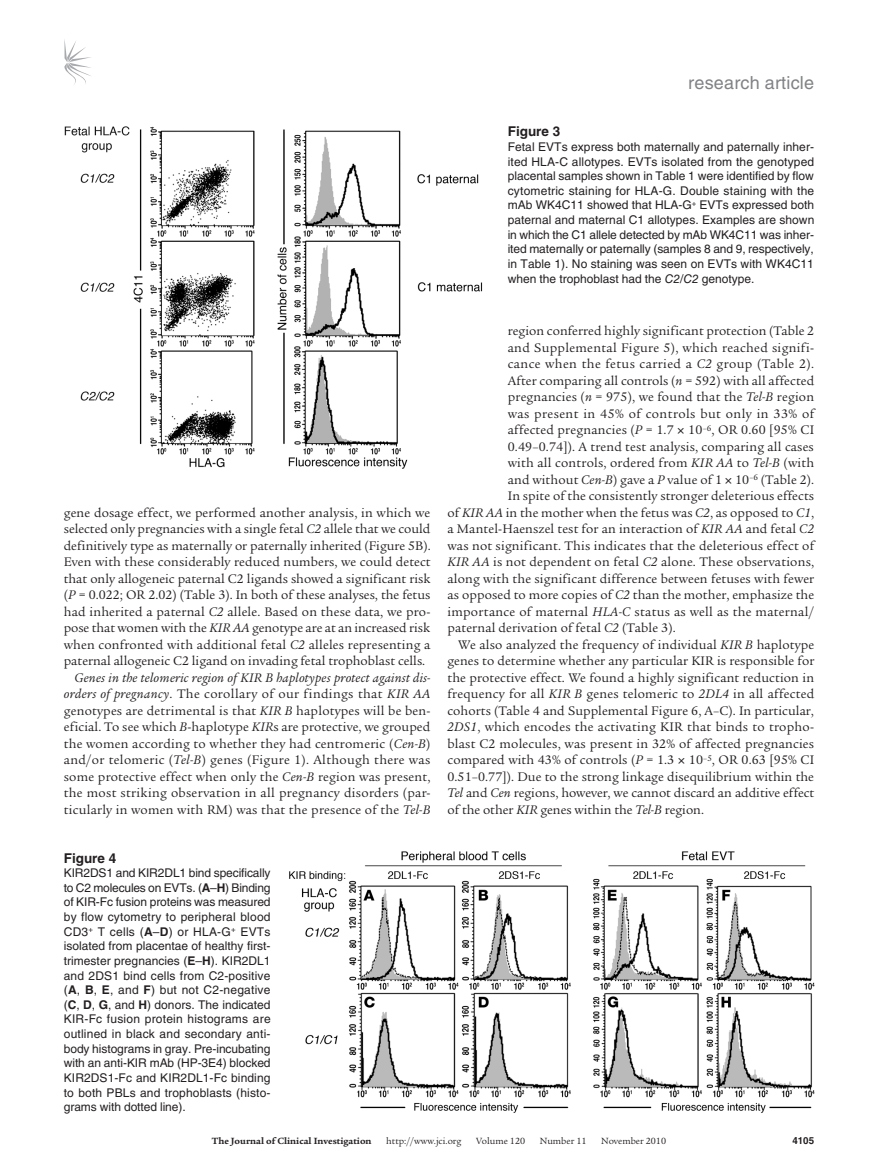
<style>
.page{position:relative;width:878px;height:1174px;background:#fff}
.page>*{position:absolute;margin:0;border:0;box-sizing:border-box;transform-origin:0 0}
.t1{font:18px "Helvetica LT Std";letter-spacing:.01em;color:#808285}
.t2{font:13.5px/16.5px "Legacy Serif Std";letter-spacing:.01em;color:#231f20;text-align:justify}
.t3{font:13.5px "Legacy Serif Std";letter-spacing:.03em;color:#231f20}
.t4{font:700 13.5px "Helvetica LT Std";color:#231f20}
.t5{font:12px/14.7px "Helvetica LT Std";color:#231f20;text-align:justify}
.t6{font:9.75px "Legacy Serif Std";color:#231f20}
.t7{font:700 9.75px "Legacy Serif Std";color:#231f20}
.t8{font:700 9.75px "Helvetica LT Std";color:#231f20}
.s1{font-style:italic}
.s2{font-weight:700}
</style>
<div class="page">
<svg style="left:64px;top:39px;width:27px;height:45px"></svg>
<img style="left:64px;top:126px;width:419px;height:343px">
<img style="left:289px;top:851px;width:526px;height:262px">
<h1 class="t1" style="left:688px;top:72px;width:127px">research article</h1>
<p class="t2" style="left:64px;top:504px;width:368px">gene dosage effect, we performed another analysis, in which we selected only pregnancies with a single fetal <span class="s1">C2</span> allele that we could definitively type as maternally or paternally inherited (Figure 5B).<br>Even with these considerably reduced numbers, we could detect that only allogeneic paternal C2 ligands showed a significant risk (<span class="s1">P</span> = 0.022; OR 2.02) (Table 3). In both of these analyses, the fetus had inherited a paternal <span class="s1">C2</span> allele. Based on these data, we pro&shy;pose that women with the <span class="s1">KIR AA</span> genotype are at an increased risk when confronted with additional fetal <span class="s1">C2</span> alleles representing a paternal allogeneic C2 ligand on invading fetal trophoblast cells.</p>
<p class="t2" style="left:64px;top:669px;width:368px;text-indent:11px"><span class="s1">Genes in the telomeric region of KIR B haplotypes protect against dis&shy;orders of pregnancy</span>. The corollary of our findings that <span class="s1">KIR AA </span>genotypes are detrimental is that <span class="s1">KIR B</span> haplotypes will be ben&shy;eficial. To see which <span class="s1">B</span>-haplotype <span class="s1">KIR</span>s are protective, we grouped the women according to whether they had centromeric (<span class="s1">Cen-B</span>) and/or telomeric (<span class="s1">Tel-B</span>) genes (Figure 1). Although there was some protective effect when only the <span class="s1">Cen-B</span> region was present, the most striking observation in all pregnancy disorders (par&shy;ticularly in women with RM) was that the presence of the <span class="s1">Tel-B</span></p>
<p class="t4" style="left:64px;top:849px;width:54px">Figure 4</p>
<p class="t5" style="left:64px;top:865px;width:208px">KIR2DS1 and KIR2DL1 bind specifically to C2 molecules on EVTs. (<span class="s2">A</span>–<span class="s2">H</span>) Binding of KIR-Fc fusion proteins was measured by flow cytometry to peripheral blood CD3<sup>+</sup> T cells (<span class="s2">A</span>–<span class="s2">D</span>) or HLA-G<sup>+</sup> EVTs isolated from placentae of healthy first&shy;trimester pregnancies (<span class="s2">E</span>–<span class="s2">H</span>). KIR2DL1 and 2DS1 bind cells from C2-positive (<span class="s2">A</span>, <span class="s2">B</span>, <span class="s2">E</span>, and <span class="s2">F</span>) but not C2-negative (<span class="s2">C</span>, <span class="s2">D</span>, <span class="s2">G</span>, and <span class="s2">H</span>) donors. The indicated KIR-Fc fusion protein histograms are outlined in black and secondary anti&shy;body histograms in gray. Pre-incubating with an anti-KIR mAb (HP-3E4) blocked KIR2DS1-Fc and KIR2DL1-Fc binding to both PBLs and trophoblasts (histo&shy;grams with dotted line).</p>
<p class="t4" style="left:507px;top:123px;width:54px">Figure 3</p>
<p class="t5" style="left:507px;top:139px;width:308px">Fetal EVTs express both maternally and paternally inher&shy;ited HLA-C allotypes. EVTs isolated from the genotyped placental samples shown in Table 1 were identified by flow cytometric staining for HLA-G. Double staining with the mAb WK4C11 showed that HLA-G<sup>+</sup> EVTs expressed both paternal and maternal C1 allotypes. Examples are shown in which the C1 allele detected by mAb WK4C11 was inher&shy;ited maternally or paternally (samples 8 and 9, respectively, in Table 1). No staining was seen on EVTs with WK4C11 when the trophoblast had the <span class="s1">C2/C2</span> genotype.</p>
<p class="t2" style="left:507px;top:323px;width:308px">region conferred highly significant protection (Table 2</p>
<p class="t2" style="left:507px;top:339px;width:308px">and Supplemental Figure 5), which reached signifi-</p>
<p class="t3" style="left:507px;top:356px;width:308px">cance when the fetus carried a <span class="s1">C2</span> group (Table 2).</p>
<p class="t2" style="left:507px;top:372px;width:308px">After comparing all controls (<span class="s1">n</span> = 592) with all affected</p>
<p class="t2" style="left:507px;top:389px;width:308px">pregnancies (<span class="s1">n</span> = 975), we found that the <span class="s1">Tel-B</span> region</p>
<p class="t3" style="left:507px;top:406px;width:308px">was present in 45% of controls but only in 33% of</p>
<p class="t2" style="left:507px;top:422px;width:308px">affected pregnancies (<span class="s1">P</span> = 1.7 10<sup>–6</sup>, OR 0.60 [95% CI</p>
<p class="t2" style="left:507px;top:438px;width:307px">0.49–0.74]). A trend test analysis, comparing all cases</p>
<p class="t2" style="left:507px;top:455px;width:308px">with all controls, ordered from <span class="s1">KIR AA</span> to <span class="s1">Tel-B</span> (with</p>
<p class="t2" style="left:507px;top:471px;width:308px">and without <span class="s1">Cen-B</span>) gave a <span class="s1">P</span> value of 1 10<sup>–6</sup> (Table 2).</p>
<p class="t2" style="left:507px;top:488px;width:308px">In spite of the consistently stronger deleterious effects</p>
<p class="t2" style="left:447px;top:504px;width:368px">of <span class="s1">KIR AA</span> in the mother when the fetus was <span class="s1">C2</span>, as opposed to <span class="s1">C1</span>,</p>
<p class="t2" style="left:447px;top:521px;width:368px">a Mantel-Haenszel test for an interaction of <span class="s1">KIR AA</span> and fetal <span class="s1">C2</span></p>
<p class="t2" style="left:447px;top:537px;width:368px">was not significant. This indicates that the deleterious effect of</p>
<p class="t2" style="left:447px;top:554px;width:368px"><span class="s1">KIR AA</span> is not dependent on fetal <span class="s1">C2</span> alone. These observations,</p>
<p class="t2" style="left:447px;top:570px;width:368px">along with the significant difference between fetuses with fewer</p>
<p class="t2" style="left:447px;top:587px;width:368px">as opposed to more copies of <span class="s1">C2</span> than the mother, emphasize the</p>
<p class="t2" style="left:447px;top:603px;width:368px">importance of maternal <span class="s1">HLA-C</span> status as well as the maternal/</p>
<p class="t2" style="left:447px;top:620px;width:230px">paternal derivation of fetal <span class="s1">C2</span> (Table 3).</p>
<p class="t2" style="left:458px;top:636px;width:357px">We also analyzed the frequency of individual <span class="s1">KIR B</span> haplotype</p>
<p class="t2" style="left:447px;top:653px;width:368px">genes to determine whether any particular KIR is responsible for</p>
<p class="t2" style="left:447px;top:669px;width:368px">the protective effect. We found a highly significant reduction in</p>
<p class="t2" style="left:447px;top:686px;width:368px">frequency for all <span class="s1">KIR B</span> genes telomeric to <span class="s1">2DL4</span> in all affected</p>
<p class="t2" style="left:447px;top:702px;width:368px">cohorts (Table 4 and Supplemental Figure 6, A–C). In particular,</p>
<p class="t2" style="left:447px;top:719px;width:368px"><span class="s1">2DS1</span>, which encodes the activating KIR that binds to tropho-</p>
<p class="t2" style="left:447px;top:735px;width:368px">blast C2 molecules, was present in 32% of affected pregnancies</p>
<p class="t2" style="left:447px;top:752px;width:368px">compared with 43% of controls (<span class="s1">P</span> = 1.3 10<sup>–5</sup>, OR 0.63 [95% CI</p>
<p class="t2" style="left:447px;top:768px;width:368px">0.51–0.77]). Due to the strong linkage disequilibrium within the</p>
<p class="t2" style="left:447px;top:785px;width:368px"><span class="s1">Tel</span> and <span class="s1">Cen</span> regions, however, we cannot discard an additive effect</p>
<p class="t2" style="left:447px;top:801px;width:258px">of the other <span class="s1">KIR</span> genes within the <span class="s1">Tel-B</span> region.</p>
<p class="t7" style="left:212px;top:1135px;width:161px">The Journal of Clinical Investigation</p>
<p class="t6" style="left:386px;top:1135px;width:77px">http://www.jci.org</p>
<p class="t6" style="left:476px;top:1135px;width:50px">Volume 120</p>
<p class="t6" style="left:540px;top:1135px;width:48px">Number 11</p>
<p class="t6" style="left:601px;top:1135px;width:66px">November 2010</p>
<p class="t8" style="left:792px;top:1134px;width:23px">4105</p>
</div>
